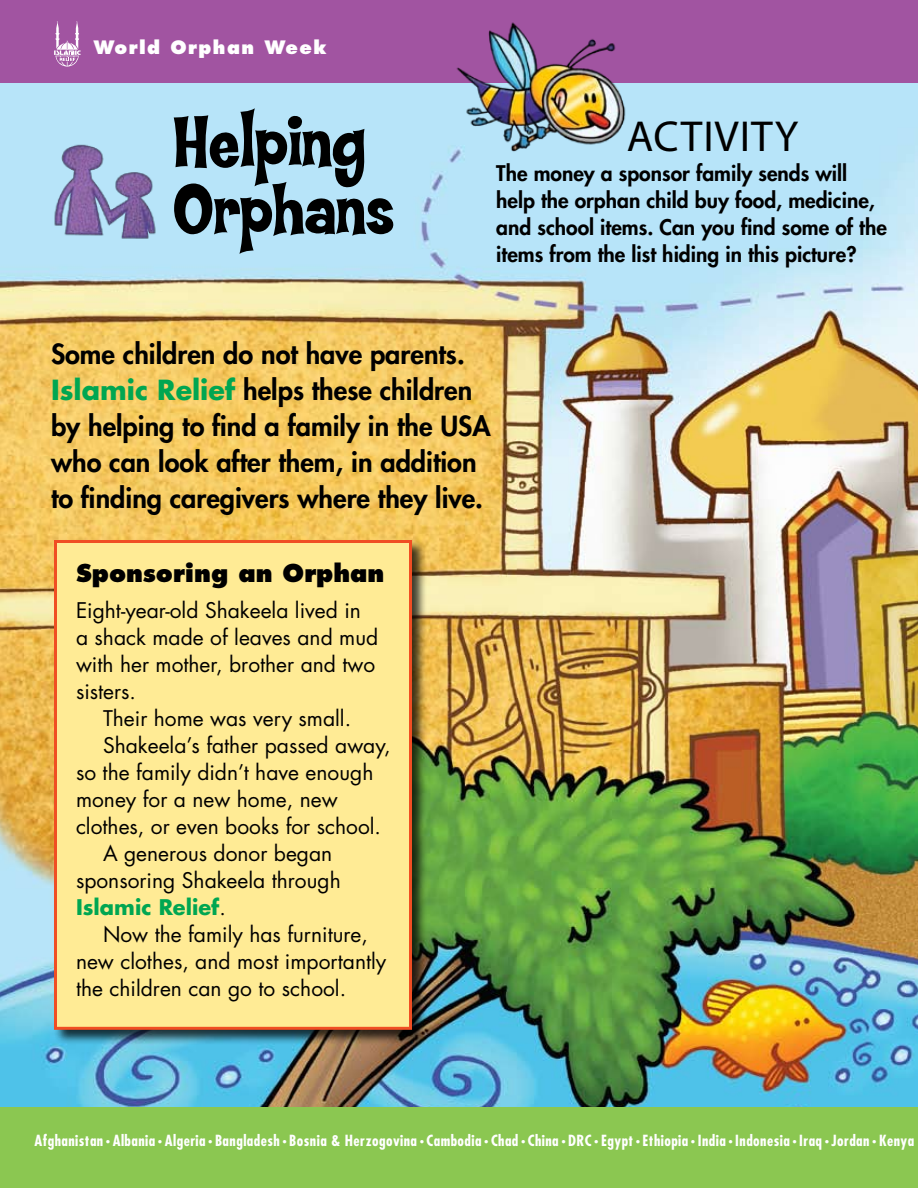
<style>
.page{position:relative;width:918px;height:1188px;background:#fff}
.page>*{position:absolute;margin:0;border:0;box-sizing:border-box;transform-origin:0 0}
.t1{font:75px/67.5px "Coop OTF Flaired";color:#000}
.t2{font:43.5px "Myriad Pro";letter-spacing:.02em;color:#000}
.t3{font:800 27px/36px "Futura Std";color:#000}
.t4{font:800 24px "Futura Std";color:#000}
.t5{font:21px/27px "Futura Std";color:#000}
.t6{font:800 21px/27px "Futura Std";color:#000}
.t7{font:700 21px "Futura Std";color:#00a651}
.t8{font:800 18px "Futura Std";letter-spacing:.08em;color:#fff}
.t9{font:700 condensed 15px "Futura Std";letter-spacing:.03em;color:#fff}
.s1{font-weight:700;color:#00a651}
.s2{font-weight:400;color:#000}
.s3{font-size:9px}
</style>
<div class="page">
<img style="left:0;top:82px;width:918px;height:1025px">
<div style="left:0;top:1107px;width:918px;height:81px;background:#8bc751"></div>
<div style="left:0;top:0;width:918px;height:82px;background:#a154a1"></div>
<div style="left:53px;top:539px;width:375px;height:506px;background:#000;opacity:.75"></div>
<div style="left:54px;top:540px;width:358px;height:490px;background:#ffeb95;border:3px solid #f04e23"></div>
<svg style="left:54px;top:21px;width:27px;height:46px"></svg>
<img style="left:48px;top:136px;width:112px;height:118px">
<img style="left:449px;top:22px;width:200px;height:151px">
<p class="t8" style="left:94px;top:36px;width:235px">World Orphan Week</p>
<h1 class="t1" style="left:173px;top:111px;width:222px">Helping<br>Orphans</h1>
<h2 class="t2" style="left:627px;top:110px;width:173px">ACTIVITY</h2>
<p class="t6" style="left:496px;top:160px;width:392px">The money a sponsor family sends will help the orphan child buy food, medicine, and school items. Can you find some of the items from the list hiding in this picture?</p>
<p class="t3" style="left:51px;top:336px;width:441px">Some children do not have parents.<br><span class="s1">Islamic Relief</span> helps these children by helping to find a family in the USA who can look after them, in addition to finding caregivers where they live.</p>
<p class="t4" style="left:76px;top:558px;width:310px">Sponsoring an Orphan</p>
<p class="t5" style="left:76px;top:597px;width:304px">Eight-year-old Shakeela lived in a shack made of leaves and mud with her mother, brother and two sisters.</p>
<p class="t5" style="left:103px;top:705px;width:250px">Their home was very small.</p>
<p class="t5" style="left:103px;top:732px;width:289px">Shakeela’s father passed away,</p>
<p class="t5" style="left:76px;top:759px;width:299px">so the family didn’t have enough</p>
<p class="t5" style="left:76px;top:786px;width:263px">money for a new home, new</p>
<p class="t5" style="left:76px;top:813px;width:307px">clothes, or even books for school.</p>
<p class="t5" style="left:103px;top:840px;width:231px">A generous donor began</p>
<p class="t5" style="left:76px;top:867px;width:266px">sponsoring Shakeela through</p>
<p class="t7" style="left:76px;top:893px;width:151px">Islamic Relief<span class="s2">.</span></p>
<p class="t5" style="left:103px;top:921px;width:266px">Now the family has furniture,</p>
<p class="t5" style="left:76px;top:948px;width:312px">new clothes, and most importantly</p>
<p class="t5" style="left:76px;top:975px;width:272px">the children can go to school.</p>
<p class="t9" style="left:34px;top:1132px;width:881px">Afghanistan <span class="s3">•</span> Albania <span class="s3">•</span> Algeria <span class="s3">•</span> Bangladesh <span class="s3">•</span> Bosnia &amp; Herzogovina <span class="s3">•</span> Cambodia <span class="s3">•</span> Chad <span class="s3">•</span> China <span class="s3">•</span> DRC <span class="s3">•</span> Egypt <span class="s3">•</span> Ethiopia <span class="s3">•</span> India <span class="s3">•</span> Indonesia <span class="s3">•</span> Iraq <span class="s3">•</span> Jordan <span class="s3">•</span> Kenya</p>
</div>
